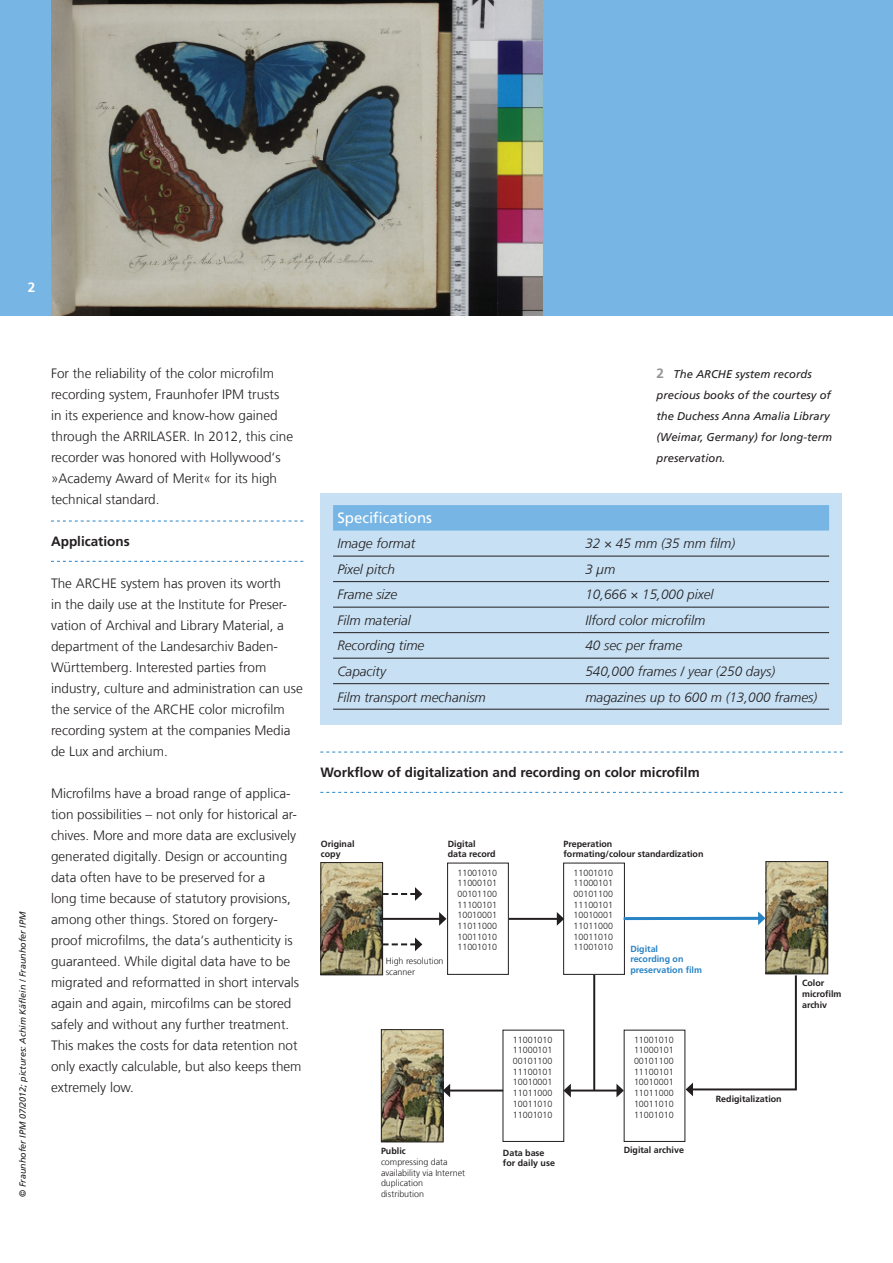
<style>
.page{position:relative;width:893px;height:1263px;background:#fff}
.page>*{position:absolute;margin:0;border:0;box-sizing:border-box;transform-origin:0 0}
.t1{font:15px "Frutiger LT Com";color:#fff}
.t2{font:300 13.5px/21px "Frutiger LT Com";color:#231f20}
.t3{font:italic 300 13.5px "Frutiger LT Com";color:#231f20}
.t4{font:700 13.5px "Frutiger LT Com";color:#231f20}
.t5{font:700 13.5px "Frutiger LT Com";color:#fff}
.t6{font:italic 11.25px/21px "Frutiger LT Com";color:#231f20}
.t7{font:italic 9px "Frutiger LT Com";color:#231f20}
.t8{font:300 8.85px/10.6px "Frutiger LT Com";color:#231f20;text-align:justify}
.t9{font:700 8.85px/10.6px "Frutiger LT Com";color:#231f20}
.t10{font:700 8.85px/10.6px "Frutiger LT Com";color:#2783c5}
.s1{font-weight:700;font-style:normal;font-size:13.5px;color:#939598}
.s2{font-style:normal}
</style>
<div class="page">
<div style="left:0;top:0;width:893px;height:315px;background:#77b6e4"></div>
<svg style="left:51px;top:521px;width:252px;height:1px"></svg>
<svg style="left:51px;top:561px;width:252px;height:1px"></svg>
<div style="left:320px;top:494px;width:522px;height:231px;background:#c7e0f3"></div>
<div style="left:333px;top:505px;width:496px;height:26px;background:#77b6e4"></div>
<hr style="left:333px;top:556px;width:248px;height:1px;background:#231f20">
<hr style="left:581px;top:556px;width:248px;height:1px;background:#231f20">
<hr style="left:333px;top:581px;width:248px;height:1px;background:#231f20">
<hr style="left:581px;top:581px;width:248px;height:1px;background:#231f20">
<hr style="left:333px;top:607px;width:248px;height:1px;background:#231f20">
<hr style="left:581px;top:607px;width:248px;height:1px;background:#231f20">
<hr style="left:333px;top:632px;width:248px;height:1px;background:#231f20">
<hr style="left:581px;top:632px;width:248px;height:1px;background:#231f20">
<hr style="left:333px;top:658px;width:248px;height:1px;background:#231f20">
<hr style="left:581px;top:658px;width:248px;height:1px;background:#231f20">
<hr style="left:333px;top:683px;width:248px;height:1px;background:#231f20">
<hr style="left:581px;top:683px;width:248px;height:1px;background:#231f20">
<hr style="left:333px;top:709px;width:248px;height:1px;background:#231f20">
<hr style="left:581px;top:709px;width:248px;height:1px;background:#231f20">
<img style="left:322px;top:864px;width:59px;height:109px">
<div style="left:320px;top:862px;width:63px;height:113px;border:1px solid #231f20"></div>
<div style="left:447px;top:862px;width:62px;height:113px;border:1px solid #231f20"></div>
<div style="left:563px;top:862px;width:62px;height:113px;border:1px solid #231f20"></div>
<img style="left:383px;top:1031px;width:59px;height:109px">
<div style="left:381px;top:1029px;width:63px;height:113px;border:1px solid #231f20"></div>
<hr style="left:382px;top:918px;width:59px;height:2px;background:#231f20">
<svg style="left:439px;top:912px;width:7px;height:14px"></svg>
<hr style="left:509px;top:918px;width:49px;height:2px;background:#231f20">
<svg style="left:557px;top:912px;width:7px;height:14px"></svg>
<hr style="left:449px;top:1089px;width:54px;height:2px;background:#231f20">
<svg style="left:443px;top:1084px;width:7px;height:13px"></svg>
<hr style="left:569px;top:1089px;width:49px;height:2px;background:#231f20">
<svg style="left:616px;top:1084px;width:8px;height:13px"></svg>
<svg style="left:563px;top:1084px;width:8px;height:13px"></svg>
<svg style="left:686px;top:974px;width:112px;height:122px"></svg>
<hr style="left:593px;top:975px;width:2px;height:115px;background:#231f20">
<svg style="left:382px;top:887px;width:40px;height:14px"></svg>
<svg style="left:382px;top:937px;width:40px;height:14px"></svg>
<svg style="left:320px;top:752px;width:523px;height:1px"></svg>
<svg style="left:320px;top:792px;width:523px;height:1px"></svg>
<img style="left:51px;top:0;width:491px;height:315px">
<hr style="left:624px;top:917px;width:135px;height:3px;background:#2783c5">
<svg style="left:758px;top:911px;width:7px;height:14px"></svg>
<img style="left:767px;top:863px;width:59px;height:109px">
<div style="left:765px;top:861px;width:63px;height:113px;border:1px solid #231f20"></div>
<p class="t5" style="left:28px;top:279px;width:9px">2</p>
<p class="t7" style="left:17px;top:1197px;width:287px;rotate:-90deg">© Fraunhofer IPM 07/2012; pictures: Achim Käflein / Fraunhofer IPM</p>
<p class="t2" style="left:51px;top:363px;width:244px">For the reliability of the color microfilm recording system, Fraunhofer IPM trusts in its experience and know-how gained through the ARRILASER. In 2012, this cine recorder was honored with Hollywood‘s »Academy Award of Merit« for its high technical standard.</p>
<p class="t4" style="left:51px;top:533px;width:80px">Applications</p>
<p class="t2" style="left:51px;top:573px;width:253px">The ARCHE system has proven its worth<br>in the daily use at the Institute for Preser&shy;vation of Archival and Library Material, a department of the Landesarchiv Baden-Württemberg. Interested parties from industry, culture and administration can use the service of the ARCHE color microfilm recording system at the companies Media de Lux and archium.</p>
<p class="t2" style="left:51px;top:783px;width:252px">Microfilms have a broad range of applica&shy;tion possibilities – not only for historical ar&shy;chives. More and more data are exclusively generated digitally. Design or accounting data often have to be preserved for a<br>long time because of statutory provisions, among other things. Stored on forgery&shy;proof microfilms, the data‘s authenticity is guaranteed. While digital data have to be migrated and reformatted in short intervals again and again, mircofilms can be stored safely and without any further treatment.<br>This makes the costs for data retention not only exactly calculable, but also keeps them extremely low.</p>
<p class="t6" style="left:657px;top:364px;width:177px"><span class="s1">2</span> The ARCHE system records precious books of the courtesy of the Duchess Anna Amalia Library (Weimar, Germany) for long-term preservation.</p>
<p class="t1" style="left:337px;top:509px;width:96px">Specifications</p>
<p class="t3" style="left:337px;top:535px;width:79px">Image format</p>
<p class="t3" style="left:585px;top:535px;width:151px">32 <span class="s2">×</span> 45 mm (35 mm film)</p>
<p class="t3" style="left:337px;top:561px;width:59px">Pixel pitch</p>
<p class="t3" style="left:585px;top:561px;width:32px">3 µm</p>
<p class="t3" style="left:337px;top:587px;width:61px">Frame size</p>
<p class="t3" style="left:585px;top:587px;width:130px">10,666 <span class="s2">×</span> 15,000 pixel</p>
<p class="t3" style="left:337px;top:612px;width:75px">Film material</p>
<p class="t3" style="left:585px;top:612px;width:121px">Ilford color microfilm</p>
<p class="t3" style="left:337px;top:638px;width:89px">Recording time</p>
<p class="t3" style="left:585px;top:638px;width:98px">40 sec per frame</p>
<p class="t3" style="left:337px;top:663px;width:50px">Capacity</p>
<p class="t3" style="left:585px;top:663px;width:191px">540,000 frames / year (250 days)</p>
<p class="t3" style="left:337px;top:689px;width:150px">Film transport mechanism</p>
<p class="t3" style="left:585px;top:689px;width:233px">magazines up to 600 m (13,000 frames)</p>
<p class="t4" style="left:320px;top:764px;width:381px">Workflow of digitalization and recording on color microfilm</p>
<p class="t9" style="left:321px;top:838px;width:35px">Original copy</p>
<p class="t9" style="left:448px;top:838px;width:49px">Digital data record</p>
<p class="t9" style="left:563px;top:838px;width:141px">Preperation<br>formating/colour standardization</p>
<p class="t8" style="left:386px;top:956px;width:59px">High resolution scanner</p>
<p class="t8" style="left:457px;top:867px;width:41px">11001010<br>11000101<br>00101100<br>11100101<br>10010001<br>11011000<br>10011010<br>11001010</p>
<p class="t8" style="left:573px;top:867px;width:41px">11001010<br>11000101<br>00101100<br>11100101<br>10010001<br>11011000<br>10011010<br>11001010</p>
<p class="t10" style="left:630px;top:943px;width:73px">Digital<br>recording on preservation film</p>
<p class="t8" style="left:513px;top:1034px;width:41px">11001010<br>11000101<br>00101100<br>11100101<br>10010001<br>11011000<br>10011010<br>11001010</p>
<p class="t8" style="left:634px;top:1034px;width:41px">11001010<br>11000101<br>00101100<br>11100101<br>10010001<br>11011000<br>10011010<br>11001010</p>
<p class="t9" style="left:381px;top:1146px;width:26px">Public</p>
<p class="t8" style="left:381px;top:1156px;width:86px;text-align:left">compressing data availability via Internet duplication distribution</p>
<p class="t9" style="left:503px;top:1147px;width:54px">Data base for daily use</p>
<p class="t9" style="left:624px;top:1144px;width:62px">Digital archive</p>
<p class="t9" style="left:716px;top:1093px;width:67px">Redigitalization</p>
<p class="t9" style="left:802px;top:978px;width:41px">Color microfilm archiv</p>
</div>
